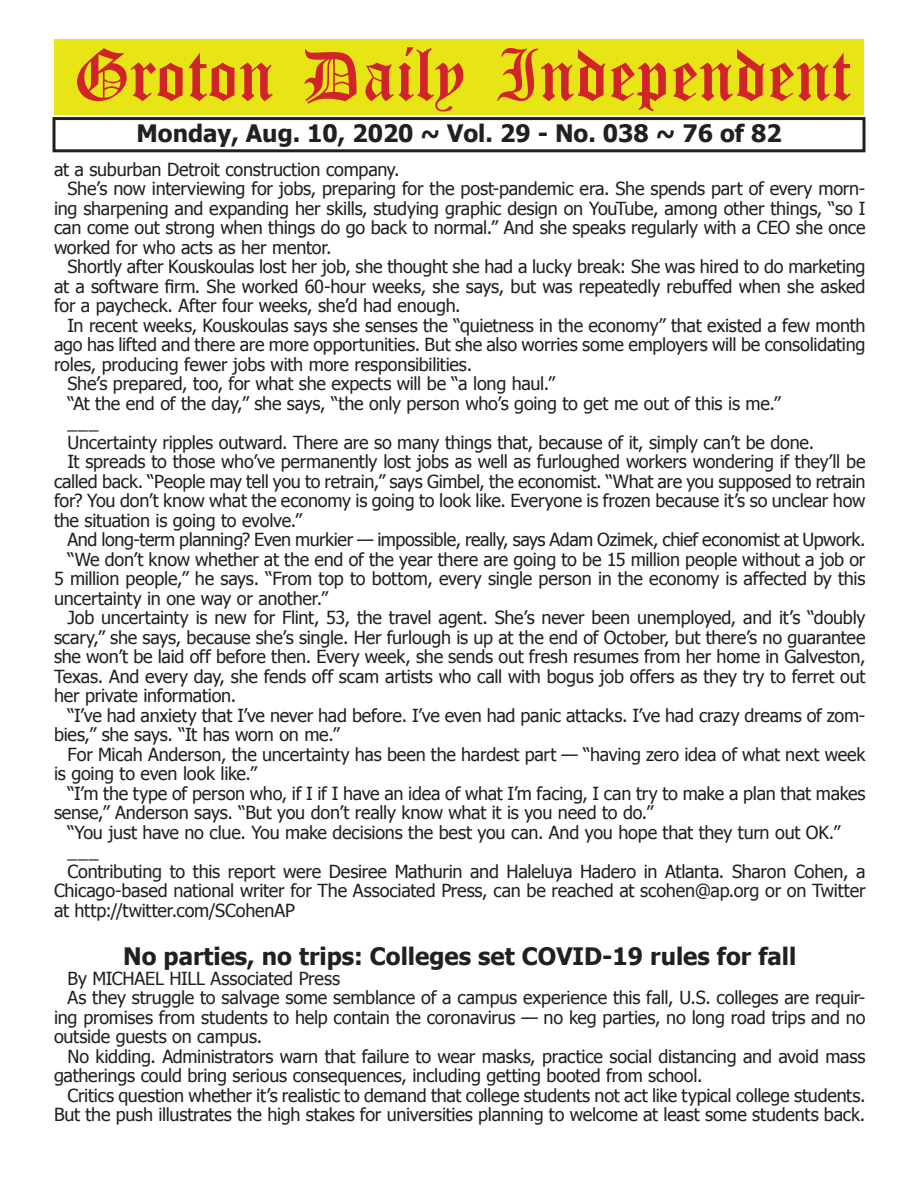
<style>
.page{position:relative;width:918px;height:1188px;background:#fff}
.page>*{position:absolute;margin:0;border:0;box-sizing:border-box;transform-origin:0 0}
.t1{font:54px "Old English Five";color:#d1232a}
.t2{font:700 24px "Tahoma";color:#231f20}
.t3{font:18px "Tahoma";letter-spacing:-.01em;color:#231f20}
</style>
<div class="page">
<div style="left:52px;top:117px;width:814px;height:35px;border:3px solid #231f20"></div>
<div style="left:54px;top:40px;width:810px;height:75px;background:#e7e515"></div>
<h1 class="t1" style="left:73px;top:50px;width:779px">Groton Daily Independent</h1>
<h2 class="t2" style="left:136px;top:116px;width:647px">Monday, Aug. 10, 2020 ~ Vol. 29 - No. 038 ~ 76 of 82</h2>
<p class="t3" style="left:54px;top:157px;width:347px">at a suburban Detroit construction company.</p>
<p class="t3" style="left:68px;top:177px;width:799px">She’s now interviewing for jobs, preparing for the post-pandemic era. She spends part of every morn-</p>
<p class="t3" style="left:54px;top:196px;width:813px">ing sharpening and expanding her skills, studying graphic design on YouTube, among other things, “so I</p>
<p class="t3" style="left:54px;top:216px;width:813px">can come out strong when things do go back to normal.” And she speaks regularly with a CEO she once</p>
<p class="t3" style="left:54px;top:235px;width:279px">worked for who acts as her mentor.</p>
<p class="t3" style="left:68px;top:255px;width:800px">Shortly after Kouskoulas lost her job, she thought she had a lucky break: She was hired to do marketing</p>
<p class="t3" style="left:54px;top:274px;width:813px">at a software firm. She worked 60-hour weeks, she says, but was repeatedly rebuffed when she asked</p>
<p class="t3" style="left:54px;top:294px;width:408px">for a paycheck. After four weeks, she’d had enough.</p>
<p class="t3" style="left:68px;top:313px;width:800px">In recent weeks, Kouskoulas says she senses the “quietness in the economy” that existed a few month</p>
<p class="t3" style="left:54px;top:333px;width:813px">ago has lifted and there are more opportunities. But she also worries some employers will be consolidating</p>
<p class="t3" style="left:54px;top:352px;width:420px">roles, producing fewer jobs with more responsibilities.</p>
<p class="t3" style="left:68px;top:372px;width:489px">She’s prepared, too, for what she expects will be “a long haul.”</p>
<p class="t3" style="left:68px;top:391px;width:715px">“At the end of the day,” she says, “the only person who’s going to get me out of this is me.”</p>
<p class="t3" style="left:68px;top:411px;width:33px">___</p>
<p class="t3" style="left:68px;top:430px;width:748px">Uncertainty ripples outward. There are so many things that, because of it, simply can’t be done.</p>
<p class="t3" style="left:68px;top:450px;width:800px">It spreads to those who’ve permanently lost jobs as well as furloughed workers wondering if they’ll be</p>
<p class="t3" style="left:54px;top:469px;width:813px">called back. “People may tell you to retrain,” says Gimbel, the economist. “What are you supposed to retrain</p>
<p class="t3" style="left:54px;top:489px;width:813px">for? You don’t know what the economy is going to look like. Everyone is frozen because it’s so unclear how</p>
<p class="t3" style="left:54px;top:508px;width:250px">the situation is going to evolve.”</p>
<p class="t3" style="left:68px;top:528px;width:800px">And long-term planning? Even murkier — impossible, really, says Adam Ozimek, chief economist at Upwork.</p>
<p class="t3" style="left:68px;top:547px;width:799px">“We don’t know whether at the end of the year there are going to be 15 million people without a job or</p>
<p class="t3" style="left:54px;top:567px;width:813px">5 million people,” he says. “From top to bottom, every single person in the economy is affected by this</p>
<p class="t3" style="left:54px;top:586px;width:276px">uncertainty in one way or another.”</p>
<p class="t3" style="left:68px;top:606px;width:800px">Job uncertainty is new for Flint, 53, the travel agent. She’s never been unemployed, and it’s “doubly</p>
<p class="t3" style="left:54px;top:625px;width:813px">scary,” she says, because she’s single. Her furlough is up at the end of October, but there’s no guarantee</p>
<p class="t3" style="left:54px;top:645px;width:813px">she won’t be laid off before then. Every week, she sends out fresh resumes from her home in Galveston,</p>
<p class="t3" style="left:54px;top:664px;width:813px">Texas. And every day, she fends off scam artists who call with bogus job offers as they try to ferret out</p>
<p class="t3" style="left:54px;top:683px;width:184px">her private information.</p>
<p class="t3" style="left:68px;top:703px;width:799px">“I’ve had anxiety that I’ve never had before. I’ve even had panic attacks. I’ve had crazy dreams of zom-</p>
<p class="t3" style="left:54px;top:722px;width:287px">bies,” she says. “It has worn on me.”</p>
<p class="t3" style="left:68px;top:742px;width:800px">For Micah Anderson, the uncertainty has been the hardest part — “having zero idea of what next week</p>
<p class="t3" style="left:54px;top:761px;width:204px">is going to even look like.”</p>
<p class="t3" style="left:68px;top:781px;width:800px">“I’m the type of person who, if I if I have an idea of what I’m facing, I can try to make a plan that makes</p>
<p class="t3" style="left:54px;top:800px;width:601px">sense,” Anderson says. “But you don’t really know what it is you need to do.”</p>
<p class="t3" style="left:68px;top:820px;width:774px">“You just have no clue. You make decisions the best you can. And you hope that they turn out OK.”</p>
<p class="t3" style="left:68px;top:839px;width:33px">___</p>
<p class="t3" style="left:68px;top:859px;width:800px">Contributing to this report were Desiree Mathurin and Haleluya Hadero in Atlanta. Sharon Cohen, a</p>
<p class="t3" style="left:54px;top:878px;width:813px">Chicago-based national writer for The Associated Press, can be reached at scohen@ap.org or on Twitter</p>
<p class="t3" style="left:54px;top:898px;width:243px">at http://twitter.com/SCohenAP</p>
<h2 class="t2" style="left:123px;top:940px;width:675px">No parties, no trips: Colleges set COVID-19 rules for fall</h2>
<p class="t3" style="left:68px;top:966px;width:274px">By MICHAEL HILL Associated Press</p>
<p class="t3" style="left:68px;top:985px;width:799px">As they struggle to salvage some semblance of a campus experience this fall, U.S. colleges are requir-</p>
<p class="t3" style="left:54px;top:1005px;width:813px">ing promises from students to help contain the coronavirus — no keg parties, no long road trips and no</p>
<p class="t3" style="left:54px;top:1024px;width:210px">outside guests on campus.</p>
<p class="t3" style="left:68px;top:1044px;width:799px">No kidding. Administrators warn that failure to wear masks, practice social distancing and avoid mass</p>
<p class="t3" style="left:54px;top:1063px;width:650px">gatherings could bring serious consequences, including getting booted from school.</p>
<p class="t3" style="left:68px;top:1083px;width:800px">Critics question whether it’s realistic to demand that college students not act like typical college students.</p>
<p class="t3" style="left:54px;top:1102px;width:813px">But the push illustrates the high stakes for universities planning to welcome at least some students back.</p>
</div>
